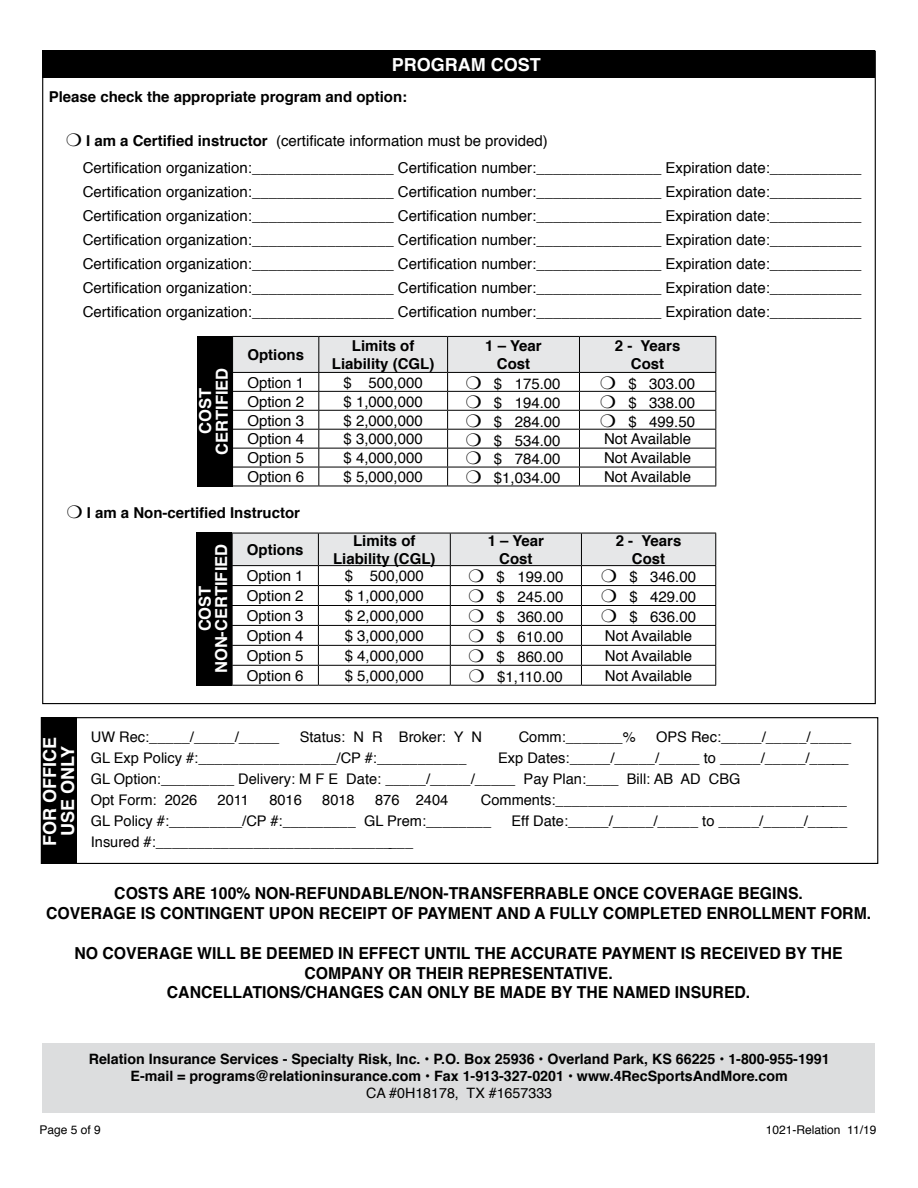
<style>
.page{position:relative;width:918px;height:1188px;background:#fff}
.page>*{position:absolute;margin:0;border:0;box-sizing:border-box;transform-origin:0 0}
.t1{font:700 18px/18px "Helvetica";color:#fff;text-align:center}
.t2{font:700 16.5px/19.8px "Helvetica";color:#000;text-align:center;scale:.96 1}
.t3{font:700 16.5px/16.5px "Helvetica";color:#fff;text-align:center}
.t4{font:15px/24px "Helvetica";color:#000;text-align:justify}
.t5{font:700 15px/18px "Helvetica";color:#000;text-align:center}
.t6{font:14.7px/21px "Helvetica";color:#000}
.t7{font:700 14.25px/17.1px "Helvetica";color:#000;text-align:center}
.t8{font:14.25px "Helvetica";color:#000}
.t9{font:12px "Helvetica";color:#000}
.s1{font-weight:700}
</style>
<div class="page">
<div style="left:43px;top:51px;width:832px;height:27px;background:#000"></div>
<div style="left:197px;top:336px;width:35px;height:151px;background:#000"></div>
<hr style="left:232px;top:486px;width:87px;height:1px;background:#000">
<hr style="left:319px;top:486px;width:129px;height:1px;background:#000">
<hr style="left:448px;top:486px;width:131px;height:1px;background:#000">
<hr style="left:579px;top:486px;width:137px;height:1px;background:#000">
<div style="left:196px;top:533px;width:36px;height:153px;background:#000"></div>
<hr style="left:232px;top:685px;width:86px;height:1px;background:#000">
<hr style="left:318px;top:685px;width:132px;height:1px;background:#000">
<hr style="left:450px;top:685px;width:131px;height:1px;background:#000">
<hr style="left:581px;top:685px;width:135px;height:1px;background:#000">
<div style="left:41px;top:717px;width:837px;height:147px;border:1px solid #000"></div>
<div style="left:41px;top:717px;width:35px;height:147px;background:#000"></div>
<div style="left:42px;top:1043px;width:833px;height:70px;background:#dcddde"></div>
<svg style="left:232px;top:336px;width:484px;height:150px"></svg>
<svg style="left:232px;top:533px;width:484px;height:152px"></svg>
<p class="t1" style="left:392px;top:56px;width:151px">PROGRAM COST</p>
<p class="t5" style="left:49px;top:88px;width:360px">Please check the appropriate program and option:</p>
<p class="t4" style="left:86px;top:129px;width:463px"><span class="s1">I am a Certified instructor</span> (certificate information must be provided)</p>
<p class="t4" style="left:83px;top:156px;width:780px">Certification organization:_________________ Certification number:_______________ Expiration date:___________ Certification organization:_________________ Certification number:_______________ Expiration date:___________ Certification organization:_________________ Certification number:_______________ Expiration date:___________ Certification organization:_________________ Certification number:_______________ Expiration date:___________ Certification organization:_________________ Certification number:_______________ Expiration date:___________ Certification organization:_________________ Certification number:_______________ Expiration date:___________ Certification organization:_________________ Certification number:_______________ Expiration date:___________</p>
<p class="t3" style="left:197px;top:455px;width:89px;rotate:-90deg">COST<br>CERTIFIED</p>
<p class="t5" style="left:247px;top:346px;width:58px">Options</p>
<p class="t5" style="left:332px;top:337px;width:104px">Limits of<br>Liability (CGL)</p>
<p class="t5" style="left:485px;top:337px;width:58px">1 – Year<br>Cost</p>
<p class="t5" style="left:615px;top:337px;width:67px">2 - Years<br>Cost</p>
<p class="t4" style="left:247px;top:371px;width:58px">Option 1</p>
<p class="t4" style="left:344px;top:371px;width:81px">$ 500,000</p>
<p class="t4" style="left:494px;top:372px;width:68px">$ 175.00</p>
<p class="t4" style="left:628px;top:372px;width:68px">$ 303.00</p>
<p class="t4" style="left:247px;top:390px;width:58px">Option 2</p>
<p class="t4" style="left:344px;top:390px;width:81px">$ 1,000,000</p>
<p class="t4" style="left:494px;top:391px;width:68px">$ 194.00</p>
<p class="t4" style="left:628px;top:391px;width:68px">$ 338.00</p>
<p class="t4" style="left:247px;top:409px;width:58px">Option 3</p>
<p class="t4" style="left:344px;top:409px;width:81px">$ 2,000,000</p>
<p class="t4" style="left:494px;top:410px;width:68px">$ 284.00</p>
<p class="t4" style="left:628px;top:410px;width:68px">$ 499.50</p>
<p class="t4" style="left:247px;top:428px;width:58px">Option 4</p>
<p class="t4" style="left:344px;top:428px;width:81px">$ 3,000,000</p>
<p class="t4" style="left:494px;top:429px;width:68px">$ 534.00</p>
<p class="t4" style="left:604px;top:428px;width:89px">Not Available</p>
<p class="t4" style="left:247px;top:447px;width:58px">Option 5</p>
<p class="t4" style="left:344px;top:447px;width:81px">$ 4,000,000</p>
<p class="t4" style="left:494px;top:448px;width:68px">$ 784.00</p>
<p class="t4" style="left:604px;top:447px;width:89px">Not Available</p>
<p class="t4" style="left:247px;top:465px;width:58px">Option 6</p>
<p class="t4" style="left:344px;top:465px;width:81px">$ 5,000,000</p>
<p class="t4" style="left:494px;top:467px;width:68px">$1,034.00</p>
<p class="t4" style="left:604px;top:465px;width:89px">Not Available</p>
<p class="t5" style="left:87px;top:504px;width:215px">I am a Non-certified Instructor</p>
<p class="t3" style="left:197px;top:673px;width:131px;rotate:-90deg">COST<br>NON-CERTIFIED</p>
<p class="t5" style="left:247px;top:541px;width:58px">Options</p>
<p class="t5" style="left:333px;top:532px;width:104px">Limits of<br>Liability (CGL)</p>
<p class="t5" style="left:488px;top:532px;width:58px">1 – Year<br>Cost</p>
<p class="t5" style="left:616px;top:532px;width:67px">2 - Years<br>Cost</p>
<p class="t4" style="left:247px;top:565px;width:58px">Option 1</p>
<p class="t4" style="left:345px;top:565px;width:81px">$ 500,000</p>
<p class="t4" style="left:497px;top:566px;width:68px">$ 199.00</p>
<p class="t4" style="left:629px;top:566px;width:68px">$ 346.00</p>
<p class="t4" style="left:247px;top:584px;width:58px">Option 2</p>
<p class="t4" style="left:345px;top:584px;width:81px">$ 1,000,000</p>
<p class="t4" style="left:497px;top:586px;width:68px">$ 245.00</p>
<p class="t4" style="left:629px;top:586px;width:68px">$ 429.00</p>
<p class="t4" style="left:247px;top:604px;width:58px">Option 3</p>
<p class="t4" style="left:345px;top:604px;width:81px">$ 2,000,000</p>
<p class="t4" style="left:497px;top:605px;width:68px">$ 360.00</p>
<p class="t4" style="left:629px;top:605px;width:68px">$ 636.00</p>
<p class="t4" style="left:247px;top:624px;width:58px">Option 4</p>
<p class="t4" style="left:345px;top:624px;width:81px">$ 3,000,000</p>
<p class="t4" style="left:497px;top:625px;width:68px">$ 610.00</p>
<p class="t4" style="left:605px;top:624px;width:89px">Not Available</p>
<p class="t4" style="left:247px;top:644px;width:58px">Option 5</p>
<p class="t4" style="left:345px;top:644px;width:81px">$ 4,000,000</p>
<p class="t4" style="left:497px;top:645px;width:68px">$ 860.00</p>
<p class="t4" style="left:605px;top:644px;width:89px">Not Available</p>
<p class="t4" style="left:247px;top:664px;width:58px">Option 6</p>
<p class="t4" style="left:345px;top:664px;width:81px">$ 5,000,000</p>
<p class="t4" style="left:497px;top:665px;width:67px">$1,110.00</p>
<p class="t4" style="left:605px;top:664px;width:89px">Not Available</p>
<p class="t1" style="left:41px;top:846px;width:111px;rotate:-90deg">FOR OFFICE<br>USE ONLY</p>
<p class="t6" style="left:91px;top:727px;width:190px">UW Rec:_____/_____/_____</p>
<p class="t6" style="left:300px;top:727px;width:184px">Status: N R Broker: Y N</p>
<p class="t6" style="left:519px;top:727px;width:119px">Comm:_______%</p>
<p class="t6" style="left:656px;top:727px;width:197px">OPS Rec:_____/_____/_____</p>
<p class="t6" style="left:91px;top:748px;width:377px">GL Exp Policy #:_________________/CP #:___________</p>
<p class="t6" style="left:91px;top:748px;width:759px;text-indent:407px">Exp Dates:_____/_____/_____ to _____/_____/_____<br>GL Option:_________ Delivery: M F E Date: _____/_____/_____ Pay Plan:____ Bill: AB AD CBG<br>Opt Form: 2026</p>
<p class="t6" style="left:91px;top:790px;width:758px;text-indent:390px">Comments:____________________________________<br>GL Policy #:_________/CP #:_________ GL Prem:________</p>
<p class="t6" style="left:218px;top:790px;width:33px">2011</p>
<p class="t6" style="left:269px;top:790px;width:34px">8016</p>
<p class="t6" style="left:322px;top:790px;width:34px">8018</p>
<p class="t6" style="left:375px;top:790px;width:75px">876 2404</p>
<p class="t6" style="left:511px;top:811px;width:337px">Eff Date:_____/_____/_____ to _____/_____/_____</p>
<p class="t6" style="left:91px;top:832px;width:324px">Insured #:________________________________</p>
<p class="t2" style="left:46px;top:884px;width:861px">COSTS ARE 100% NON-REFUNDABLE/NON-TRANSFERRABLE ONCE COVERAGE BEGINS.<br>COVERAGE IS CONTINGENT UPON RECEIPT OF PAYMENT AND A FULLY COMPLETED ENROLLMENT FORM.</p>
<p class="t2" style="left:75px;top:943px;width:802px">NO COVERAGE WILL BE DEEMED IN EFFECT UNTIL THE ACCURATE PAYMENT IS RECEIVED BY THE<br>COMPANY OR THEIR REPRESENTATIVE.<br>CANCELLATIONS/CHANGES CAN ONLY BE MADE BY THE NAMED INSURED.</p>
<p class="t7" style="left:89px;top:1051px;width:743px">Relation Insurance Services - Specialty Risk, Inc. • P.O. Box 25936 • Overland Park, KS 66225 • 1-800-955-1991<br>E-mail = programs@relationinsurance.com • Fax 1-913-327-0201 • www.4RecSportsAndMore.com</p>
<p class="t8" style="left:366px;top:1082px;width:187px">CA #0H18178, TX #1657333</p>
<p class="t9" style="left:39px;top:1121px;width:63px">Page 5 of 9</p>
<p class="t9" style="left:766px;top:1121px;width:112px">1021-Relation 11/19</p>
</div>
